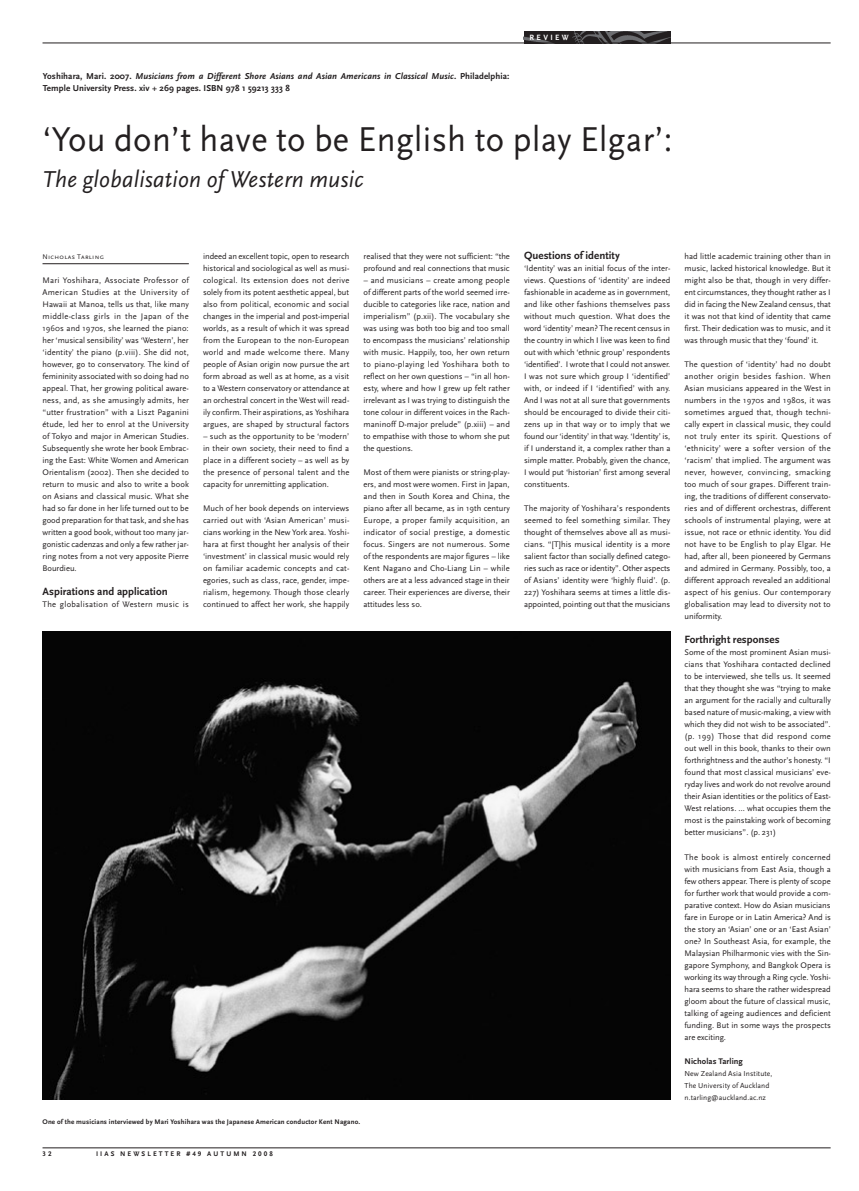
<style>
.page{position:relative;width:859px;height:1191px;background:#fff}
.page>*{position:absolute;margin:0;border:0;box-sizing:border-box;transform-origin:0 0}
.t1{font:36px "Scala Sans";letter-spacing:.01em;color:#231f20;scale:.96 1}
.t2{font:italic 24px "Scala Sans";letter-spacing:.01em;color:#231f20;scale:.96 1}
.t3{font:700 11px "Scala Sans";letter-spacing:.005em;color:#231f20}
.t4{font:700 9px/12px "Scala Sans";letter-spacing:.01em;color:#231f20}
.t5{font:8.5px/12px "Scala Sans";color:#231f20;text-align:justify}
.t6{font:8.5px "Scala Sans";letter-spacing:.03em;color:#231f20}
.t7{font:700 8.5px "Scala Sans";letter-spacing:.01em;color:#231f20}
.t8{font:700 8px "Scala Sans";letter-spacing:.3em;color:#fff}
.t9{font:7.5px/12px "Scala Sans";letter-spacing:.01em;color:#231f20}
.t10{font:700 7px "Scala Sans";letter-spacing:.02em;color:#231f20}
.t11{font:700 7px "Scala Sans";letter-spacing:.3em;color:#231f20}
.t12{font:7px "Scala Sans Caps";letter-spacing:.04em;color:#231f20}
.t13{font:700 7px "Scala Sans Figures";color:#231f20}
.s1{font-style:italic}
.s2{font-family:"Scala Sans Figures"}
</style>
<div class="page">
<hr style="left:43px;top:1147px;width:788px;height:1px;background:#231f20">
<img style="left:524px;top:31px;width:146px;height:12px">
<hr style="left:43px;top:43px;width:788px;height:1px;background:#231f20">
<hr style="left:43px;top:263px;width:146px;height:1px;background:#231f20">
<img style="left:43px;top:631px;width:627px;height:468px">
<p class="t4" style="left:43px;top:70px;width:468px">Yoshihara, Mari. 2007. <span class="s1">Musicians from a Different Shore Asians and Asian Americans in Classical Music</span>. Philadelphia:<br>Temple University Press. xiv + 269 pages. ISBN 978 1 59213 333 8</p>
<p class="t8" style="left:530px;top:33px;width:41px">REVIEW</p>
<h1 class="t1" style="left:43px;top:120px;width:658px">‘You don’t have to be English to play Elgar’:</h1>
<h2 class="t2" style="left:43px;top:166px;width:336px">The globalisation of Western music</h2>
<p class="t12" style="left:43px;top:253px;width:63px">Nicholas Tarling</p>
<p class="t5" style="left:43px;top:275px;width:148px">Mari Yoshihara, Associate Professor of American Studies at the University of Hawaii at Manoa, tells us that, like many middle-class girls in the Japan of the 1960s and 1970s, she learned the piano: her ‘musical sensibility’ was ‘Western’, her ‘identity’ the piano (p.viii). She did not, however, go to conservatory. The kind of femininity associated with so doing had no appeal. That, her growing political aware&shy;ness, and, as she amusingly admits, her “utter frustration” with a Liszt Paganini étude, led her to enrol at the University of Tokyo and major in American Studies.<br>Subsequently she wrote her book Embrac&shy;ing the East: White Women and American Orientalism (2002). Then she decided to return to music and also to write a book on Asians and classical music. What she had so far done in her life turned out to be good preparation for that task, and she has written a good book, without too many jar&shy;gonistic cadenzas and only a few rather jar&shy;ring notes from a not very apposite Pierre Bourdieu.</p>
<p class="t3" style="left:43px;top:586px;width:127px">Aspirations and application</p>
<p class="t6" style="left:43px;top:600px;width:148px">The globalisation of Western music is</p>
<p class="t5" style="left:203px;top:251px;width:148px">indeed an excellent topic, open to research historical and sociological as well as musi&shy;cological. Its extension does not derive solely from its potent aesthetic appeal, but also from political, economic and social changes in the imperial and post-imperial worlds, as a result of which it was spread from the European to the non-European world and made welcome there. Many people of Asian origin now pursue the art form abroad as well as at home, as a visit to a Western conservatory or attendance at an orchestral concert in the West will read&shy;ily confirm. Their aspirations, as Yoshihara argues, are shaped by structural factors</p>
<p class="t5" style="left:203px;top:431px;width:148px">– such as the opportunity to be ‘modern’ in their own society, their need to find a place in a different society – as well as by the presence of personal talent and the capacity for unremitting application.</p>
<p class="t5" style="left:203px;top:503px;width:148px">Much of her book depends on interviews carried out with ‘Asian American’ musi&shy;cians working in the New York area. Yoshi&shy;hara at first thought her analysis of their ‘investment’ in classical music would rely on familiar academic concepts and cat&shy;egories, such as class, race, gender, impe&shy;rialism, hegemony. Though those clearly continued to affect her work, she happily</p>
<p class="t5" style="left:363px;top:251px;width:148px">realised that they were not sufficient: “the profound and real connections that music</p>
<p class="t5" style="left:363px;top:275px;width:148px">– and musicians – create among people of different parts of the world seemed irre&shy;ducible to categories like race, nation and imperialism” (p.xii). The vocabulary she was using was both too big and too small to encompass the musicians’ relationship with music. Happily, too, her own return to piano-playing led Yoshihara both to reflect on her own questions – “in all hon&shy;esty, where and how I grew up felt rather irrelevant as I was trying to distinguish the tone colour in different voices in the Rach&shy;maninoff D-major prelude” (p.xiii) – and to empathise with those to whom she put the questions.</p>
<p class="t5" style="left:363px;top:467px;width:148px">Most of them were pianists or string-play&shy;ers, and most were women. First in Japan, and then in South Korea and China, the piano after all became, as in 19th century Europe, a proper family acquisition, an indicator of social prestige, a domestic focus. Singers are not numerous. Some of the respondents are major figures – like Kent Nagano and Cho-Liang Lin – while others are at a less advanced stage in their career. Their experiences are diverse, their attitudes less so.</p>
<p class="t3" style="left:524px;top:250px;width:97px">Questions of identity</p>
<p class="t5" style="left:524px;top:263px;width:148px">‘Identity’ was an initial focus of the inter&shy;views. Questions of ‘identity’ are indeed fashionable in academe as in government, and like other fashions themselves pass without much question. What does the word ‘identity’ mean? The recent census in the country in which I live was keen to find out with which ‘ethnic group’ respondents ‘identified’. I wrote that I could not answer.<br>I was not sure which group I ‘identified’ with, or indeed if I ‘identified’ with any.<br>And I was not at all sure that governments should be encouraged to divide their citi&shy;zens up in that way or to imply that we found our ‘identity’ in that way. ‘Identity’ is, if I understand it, a complex rather than a simple matter. Probably, given the chance, I would put ‘historian’ first among several constituents.</p>
<p class="t5" style="left:524px;top:503px;width:148px">The majority of Yoshihara’s respondents seemed to feel something similar. They thought of themselves above all as musi&shy;cians. “[T]his musical identity is a more salient factor than socially defined catego&shy;ries such as race or identity”. Other aspects of Asians’ identity were ‘highly fluid’. (p.<br>227) Yoshihara seems at times a little dis&shy;appointed, pointing out that the musicians</p>
<p class="t10" style="left:43px;top:1117px;width:319px">One of the musicians interviewed by Mari Yoshihara was the Japanese American conductor Kent Nagano.</p>
<p class="t13" style="left:43px;top:1151px;width:6px">32</p>
<p class="t11" style="left:96px;top:1150px;width:178px">IIAS NEWSLETTER #<span class="s2">49</span> AUTUMN <span class="s2">2008</span></p>
<p class="t5" style="left:684px;top:251px;width:148px">had little academic training other than in music, lacked historical knowledge. But it might also be that, though in very differ&shy;ent circumstances, they thought rather as I did in facing the New Zealand census, that it was not that kind of identity that came first. Their dedication was to music, and it was through music that they ‘found’ it.</p>
<p class="t5" style="left:684px;top:359px;width:148px">The question of ‘identity’ had no doubt another origin besides fashion. When Asian musicians appeared in the West in numbers in the 1970s and 1980s, it was sometimes argued that, though techni&shy;cally expert in classical music, they could not truly enter its spirit. Questions of ‘ethnicity’ were a softer version of the ‘racism’ that implied. The argument was never, however, convincing, smacking too much of sour grapes. Different train&shy;ing, the traditions of different conservato&shy;ries and of different orchestras, different schools of instrumental playing, were at issue, not race or ethnic identity. You did not have to be English to play Elgar. He had, after all, been pioneered by Germans and admired in Germany. Possibly, too, a different approach revealed an additional aspect of his genius. Our contemporary globalisation may lead to diversity not to uniformity.</p>
<p class="t3" style="left:684px;top:634px;width:97px">Forthright responses</p>
<p class="t5" style="left:684px;top:647px;width:148px">Some of the most prominent Asian musi&shy;cians that Yoshihara contacted declined to be interviewed, she tells us. It seemed that they thought she was “trying to make an argument for the racially and culturally based nature of music-making, a view with which they did not wish to be associated”. (p. 199) Those that did respond come out well in this book, thanks to their own forthrightness and the author’s honesty. “I found that most classical musicians’ eve&shy;ryday lives and work do not revolve around their Asian identities or the politics of East-West relations. … what occupies them the most is the painstaking work of becoming better musicians”. (p. 231)</p>
<p class="t5" style="left:684px;top:851px;width:148px">The book is almost entirely concerned with musicians from East Asia, though a few others appear. There is plenty of scope for further work that would provide a com&shy;parative context. How do Asian musicians fare in Europe or in Latin America? And is the story an ‘Asian’ one or an ‘East Asian’ one? In Southeast Asia, for example, the Malaysian Philharmonic vies with the Sin&shy;gapore Symphony, and Bangkok Opera is working its way through a Ring cycle. Yoshi&shy;hara seems to share the rather widespread gloom about the future of classical music, talking of ageing audiences and deficient funding. But in some ways the prospects are exciting.</p>
<p class="t7" style="left:684px;top:1056px;width:60px">Nicholas Tarling</p>
<p class="t9" style="left:684px;top:1067px;width:89px">New Zealand Asia Institute,<br>The University of Auckland n.tarling@auckland.ac.nz</p>
</div>
